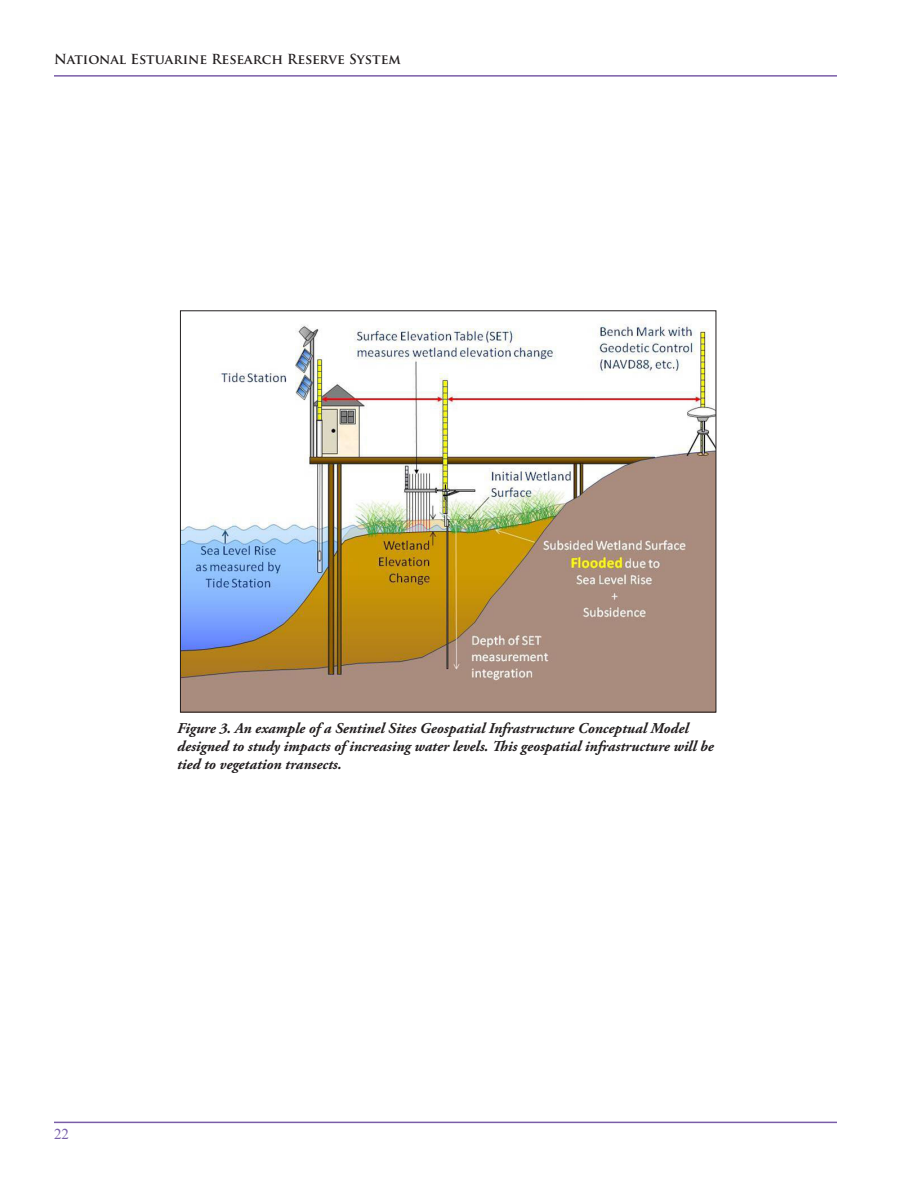
<style>
.page{position:relative;width:918px;height:1188px;background:#fff}
.page>*{position:absolute;margin:0;border:0;box-sizing:border-box;transform-origin:0 0}
.caption_1{font:italic 700 15px/18px "Adobe Garamond Pro";color:#231f20}
.t1{font:15px "Times New Roman";color:#7960aa}
.t2{font:700 13.5px "Trajan Pro";color:#231f20}
</style>
<div class="page">
<hr style="left:54px;top:75px;width:783px;height:2px;background:#7a5da8">
<hr style="left:54px;top:1122px;width:783px;height:1px;background:#7a5da8">
<img style="left:182px;top:324px;width:532px;height:386px">
<p class="t2" style="left:54px;top:51px;width:348px">National Estuarine Research Reserve System</p>
<p class="caption_1" style="left:177px;top:720px;width:538px">Figure 3. An example of a Sentinel Sites Geospatial Infrastructure Conceptual Model designed to study impacts of increasing water levels. This geospatial infrastructure will be tied to vegetation transects.</p>
<p class="t1" style="left:54px;top:1124px;width:16px">22</p>
</div>
